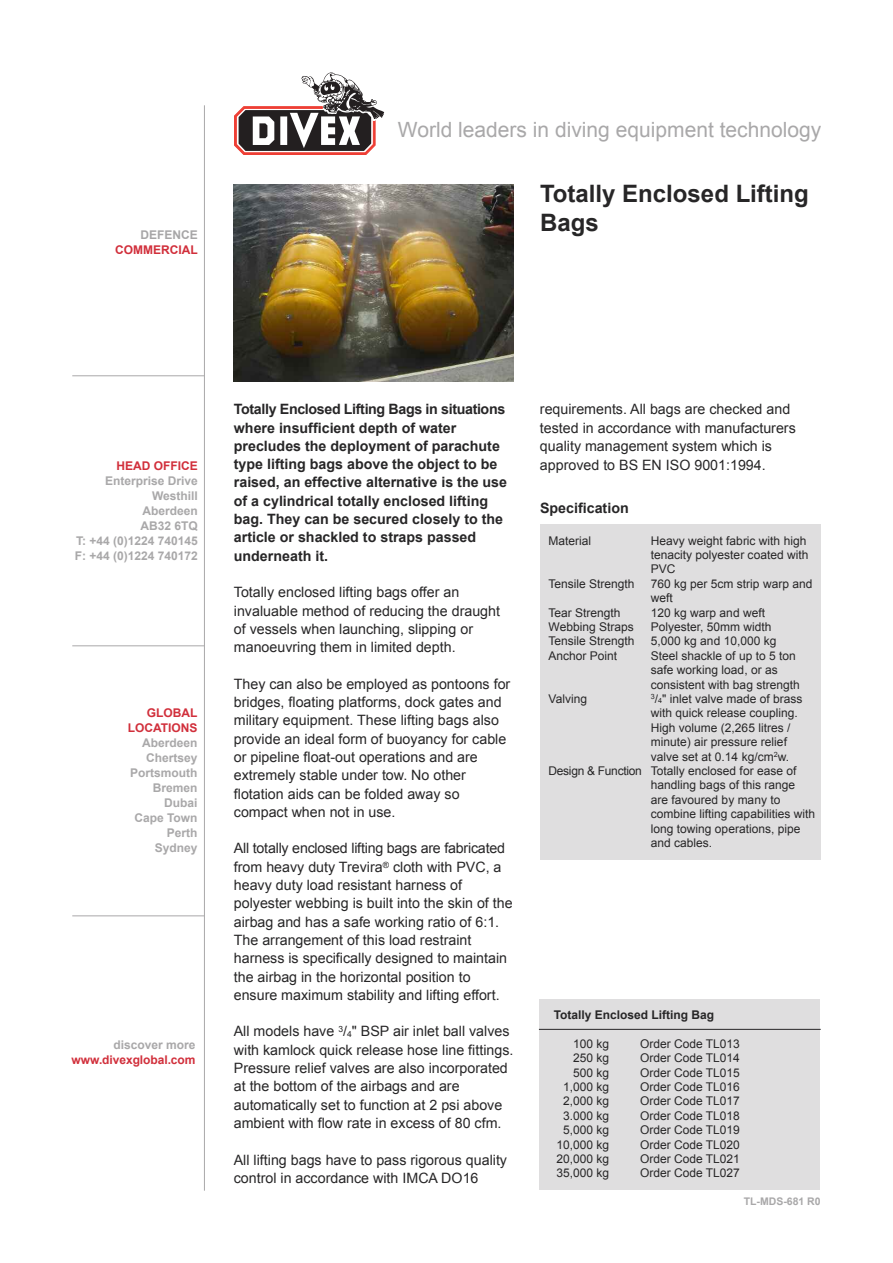
<style>
.page{position:relative;width:893px;height:1263px;background:#fff}
.page>*{position:absolute;margin:0;border:0;box-sizing:border-box;transform-origin:0 0}
.t1{font:700 24px/28.8px "Arial";color:#272627}
.t2{font:21px "Arial";color:#a9a8a9}
.t3{font:14.25px/18.3px "Arial";color:#272627}
.t4{font:700 14.25px/18.3px "Arial";color:#272627}
.t5{font:12px/14.4px "Arial";color:#272627}
.t6{font:700 12px/15px "Arial";color:#a9a8a9;text-align:right}
.t7{font:700 12px/15px "Arial";color:#d12f3b;text-align:right}
.t8{font:700 12px "Arial";color:#272627}
.t9{font:700 12px "Arial";color:#a7a6a7}
.t10{font:700 10.5px "Arial";color:#a9a8a9}
.s1{font-size:8.55px}
.s2{font-size:7.2px}
</style>
<div class="page">
<div style="left:540px;top:525px;width:281px;height:335px;background:#dfdedf"></div>
<hr style="left:72px;top:645px;width:132px;height:1px;background:#a9a8a9">
<hr style="left:72px;top:915px;width:132px;height:1px;background:#a9a8a9">
<hr style="left:72px;top:375px;width:132px;height:1px;background:#a9a8a9">
<hr style="left:204px;top:105px;width:1px;height:1086px;background:#a9a8a9">
<svg style="left:234px;top:73px;width:150px;height:82px"></svg>
<div style="left:539px;top:999px;width:280px;height:191px;background:#dfdedf"></div>
<hr style="left:539px;top:1029px;width:282px;height:1px;background:#272627">
<img style="left:234px;top:185px;width:280px;height:197px">
<p class="t9" style="left:140px;top:228px;width:59px">DEFENCE</p>
<p class="t7" style="left:115px;top:242px;width:84px">COMMERCIAL</p>
<h2 class="t2" style="left:398px;top:118px;width:425px">World leaders in diving equipment technology</h2>
<h1 class="t1" style="left:540px;top:179px;width:270px">Totally Enclosed Lifting<br>Bags</h1>
<p class="t7" style="left:116px;top:458px;width:83px">HEAD OFFICE</p>
<p class="t6" style="left:75px;top:473px;width:125px">Enterprise Drive<br>Westhill<br>Aberdeen<br>AB32 6TQ<br>T: +44 (0)1224 740145<br>F: +44 (0)1224 740172</p>
<p class="t7" style="left:128px;top:705px;width:71px">GLOBAL<br>LOCATIONS</p>
<p class="t6" style="left:130px;top:735px;width:69px">Aberdeen<br>Chertsey<br>Portsmouth<br>Bremen<br>Dubai<br>Cape Town<br>Perth<br>Sydney</p>
<p class="t6" style="left:113px;top:1038px;width:84px">discover more</p>
<p class="t7" style="left:72px;top:1053px;width:125px">www.divexglobal.com</p>
<p class="t4" style="left:234px;top:400px;width:275px">Totally Enclosed Lifting Bags in situations where insufficient depth of water precludes the deployment of parachute type lifting bags above the object to be raised, an effective alternative is the use of a cylindrical totally enclosed lifting bag. They can be secured closely to the article or shackled to straps passed underneath it.</p>
<p class="t3" style="left:234px;top:583px;width:268px">Totally enclosed lifting bags offer an invaluable method of reducing the draught of vessels when launching, slipping or manoeuvring them in limited depth.</p>
<p class="t3" style="left:234px;top:675px;width:278px">They can also be employed as pontoons for bridges, floating platforms, dock gates and military equipment. These lifting bags also provide an ideal form of buoyancy for cable or pipeline float-out operations and are extremely stable under tow. No other flotation aids can be folded away so compact when not in use.</p>
<p class="t3" style="left:234px;top:839px;width:280px">All totally enclosed lifting bags are fabricated from heavy duty Trevira<sup>®</sup> cloth with PVC, a heavy duty load resistant harness of polyester webbing is built into the skin of the airbag and has a safe working ratio of 6:1.<br>The arrangement of this load restraint harness is specifically designed to maintain the airbag in the horizontal position to ensure maximum stability and lifting effort.</p>
<p class="t3" style="left:234px;top:1022px;width:281px">All models have <sup>3</sup>/<span class="s1">4</span>" BSP air inlet ball valves with kamlock quick release hose line fittings.<br>Pressure relief valves are also incorporated at the bottom of the airbags and are automatically set to function at 2 psi above ambient with flow rate in excess of 80 cfm.</p>
<p class="t3" style="left:234px;top:1150px;width:275px">All lifting bags have to pass rigorous quality control in accordance with IMCA DO16</p>
<p class="t3" style="left:540px;top:400px;width:257px">requirements. All bags are checked and tested in accordance with manufacturers quality management system which is approved to BS EN ISO 9001:1994.</p>
<p class="t4" style="left:540px;top:499px;width:90px">Specification</p>
<p class="t5" style="left:549px;top:533px;width:44px">Material</p>
<p class="t5" style="left:651px;top:533px;width:159px">Heavy weight fabric with high tenacity polyester coated with<br>PVC</p>
<p class="t5" style="left:549px;top:576px;width:88px">Tensile Strength</p>
<p class="t5" style="left:651px;top:576px;width:163px">760 kg per 5cm strip warp and weft</p>
<p class="t5" style="left:549px;top:605px;width:74px">Tear Strength</p>
<p class="t5" style="left:651px;top:605px;width:116px">120 kg warp and weft</p>
<p class="t5" style="left:549px;top:620px;width:87px">Webbing Straps</p>
<p class="t5" style="left:651px;top:620px;width:122px">Polyester, 50mm width</p>
<p class="t5" style="left:549px;top:634px;width:88px">Tensile Strength</p>
<p class="t5" style="left:651px;top:634px;width:127px">5,000 kg and 10,000 kg</p>
<p class="t5" style="left:549px;top:648px;width:70px">Anchor Point</p>
<p class="t5" style="left:651px;top:648px;width:150px">Steel shackle of up to 5 ton safe working load, or as consistent with bag strength</p>
<p class="t5" style="left:549px;top:692px;width:40px">Valving</p>
<p class="t5" style="left:651px;top:692px;width:153px"><sup>3</sup>/<span class="s2">4</span>" inlet valve made of brass</p>
<p class="t5" style="left:651px;top:706px;width:148px">with quick release coupling.</p>
<p class="t5" style="left:651px;top:720px;width:141px">High volume (2,265 litres /</p>
<p class="t5" style="left:651px;top:735px;width:138px">minute) air pressure relief</p>
<p class="t5" style="left:651px;top:749px;width:140px">valve set at 0.14 kg/cm<sup>2</sup>w.</p>
<p class="t5" style="left:549px;top:764px;width:249px">Design &amp; Function Totally enclosed for ease of</p>
<p class="t5" style="left:651px;top:778px;width:146px">handling bags of this range</p>
<p class="t5" style="left:651px;top:792px;width:131px">are favoured by many to</p>
<p class="t5" style="left:651px;top:807px;width:166px">combine lifting capabilities with</p>
<p class="t5" style="left:651px;top:821px;width:151px">long towing operations, pipe</p>
<p class="t5" style="left:651px;top:836px;width:63px">and cables.</p>
<p class="t8" style="left:554px;top:1008px;width:162px">Totally Enclosed Lifting Bag</p>
<p class="t5" style="left:573px;top:1036px;width:38px">100 kg</p>
<p class="t5" style="left:640px;top:1036px;width:101px">Order Code TL013</p>
<p class="t5" style="left:573px;top:1051px;width:38px">250 kg</p>
<p class="t5" style="left:640px;top:1051px;width:101px">Order Code TL014</p>
<p class="t5" style="left:573px;top:1065px;width:38px">500 kg</p>
<p class="t5" style="left:640px;top:1065px;width:101px">Order Code TL015</p>
<p class="t5" style="left:563px;top:1079px;width:48px">1,000 kg</p>
<p class="t5" style="left:640px;top:1079px;width:101px">Order Code TL016</p>
<p class="t5" style="left:563px;top:1094px;width:48px">2,000 kg</p>
<p class="t5" style="left:640px;top:1094px;width:101px">Order Code TL017</p>
<p class="t5" style="left:563px;top:1108px;width:48px">3.000 kg</p>
<p class="t5" style="left:640px;top:1108px;width:101px">Order Code TL018</p>
<p class="t5" style="left:563px;top:1123px;width:48px">5,000 kg</p>
<p class="t5" style="left:640px;top:1123px;width:101px">Order Code TL019</p>
<p class="t5" style="left:556px;top:1137px;width:54px">10,000 kg</p>
<p class="t5" style="left:640px;top:1137px;width:101px">Order Code TL020</p>
<p class="t5" style="left:556px;top:1151px;width:54px">20,000 kg</p>
<p class="t5" style="left:640px;top:1151px;width:101px">Order Code TL021</p>
<p class="t5" style="left:556px;top:1166px;width:54px">35,000 kg</p>
<p class="t5" style="left:640px;top:1166px;width:101px">Order Code TL027</p>
<p class="t10" style="left:744px;top:1195px;width:79px">TL-MDS-681 R0</p>
</div>
